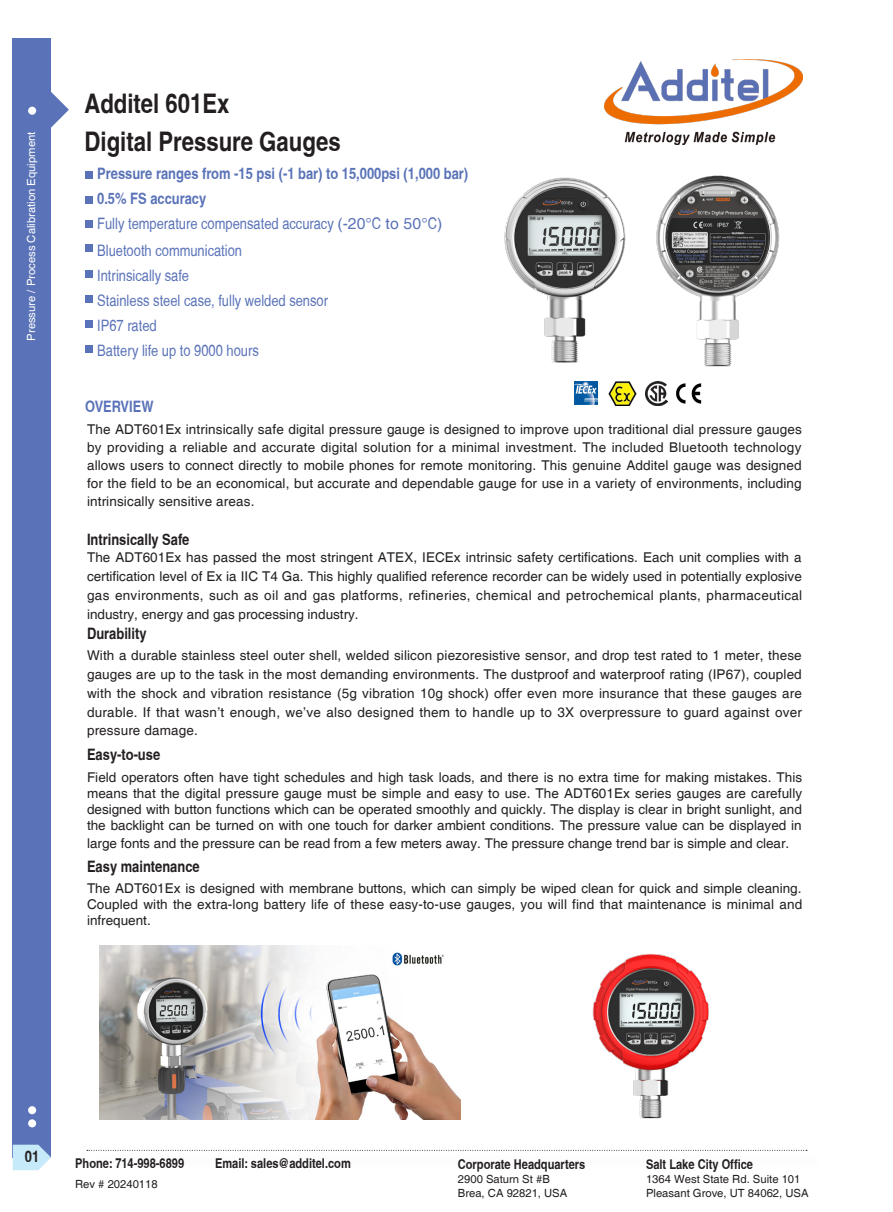
<style>
.page{position:relative;width:893px;height:1212px;background:#fff}
.page>*{position:absolute;margin:0;border:0;box-sizing:border-box;transform-origin:0 0}
.t1{font:700 condensed 27px "Helvetica";color:#231f20}
.t2{font:condensed 15.75px "Helvetica";color:#5a73b8}
.t3{font:700 condensed 15.75px "Helvetica";color:#5a73b8}
.t4{font:700 condensed 15.75px "Helvetica";color:#231f20}
.t5{font:13.5px/18px "Helvetica";letter-spacing:.01em;color:#231f20;text-align:justify}
.t6{font:700 condensed 13.5px "Helvetica";color:#231f20}
.t7{font:11.25px/13.5px "Helvetica";color:#231f20}
.t8{font:11.25px "Helvetica";color:#fff}
.s1{font-stretch:normal}
</style>
<div class="page">
<div style="left:13px;top:38px;width:38px;height:1119px;background:#5a73b8"></div>
<svg style="left:51px;top:92px;width:18px;height:36px"></svg>
<div style="left:28px;top:107px;width:8px;height:8px;background:#fff;border-radius:50%"></div>
<div style="left:28px;top:1119px;width:8px;height:8px;background:#fff;border-radius:50%"></div>
<div style="left:28px;top:1106px;width:8px;height:8px;background:#fff;border-radius:50%"></div>
<svg style="left:13px;top:1145px;width:38px;height:25px"></svg>
<svg style="left:87px;top:1150px;width:720px;height:1px"></svg>
<img style="left:604px;top:59px;width:199px;height:85px">
<div style="left:85px;top:171px;width:7px;height:7px;background:#5a73b8"></div>
<div style="left:85px;top:221px;width:7px;height:7px;background:#5a73b8"></div>
<div style="left:85px;top:245px;width:7px;height:7px;background:#5a73b8"></div>
<div style="left:85px;top:271px;width:7px;height:7px;background:#5a73b8"></div>
<div style="left:85px;top:320px;width:7px;height:7px;background:#5a73b8"></div>
<div style="left:85px;top:296px;width:7px;height:7px;background:#5a73b8"></div>
<div style="left:85px;top:345px;width:7px;height:7px;background:#5a73b8"></div>
<div style="left:85px;top:196px;width:7px;height:7px;background:#5a73b8"></div>
<img style="left:609px;top:381px;width:27px;height:24px">
<img style="left:676px;top:383px;width:26px;height:21px">
<img style="left:645px;top:381px;width:22px;height:24px">
<img style="left:574px;top:381px;width:23px;height:24px">
<img style="left:504px;top:177px;width:122px;height:186px">
<img style="left:656px;top:175px;width:124px;height:192px">
<img style="left:592px;top:953px;width:117px;height:166px">
<img style="left:99px;top:946px;width:362px;height:173px">
<p class="t8" style="left:25px;top:341px;width:210px;rotate:-90deg">Pressure / Process Calibration Equipment</p>
<p class="t1" style="left:85px;top:87px;width:147px">Additel 601Ex</p>
<p class="t1" style="left:85px;top:125px;width:258px">Digital Pressure Gauges</p>
<p class="t3" style="left:97px;top:164px;width:373px">Pressure ranges from -15 psi (-1 bar) to 15,000psi (1,000 bar)</p>
<p class="t3" style="left:97px;top:189px;width:111px">0.5% FS accuracy</p>
<p class="t2" style="left:97px;top:215px;width:347px">Fully temperature compensated accuracy <span class="s1">(-20°</span>C <span class="s1">to 50°</span>C<span class="s1">)</span></p>
<p class="t2" style="left:97px;top:241px;width:146px">Bluetooth communication</p>
<p class="t2" style="left:97px;top:266px;width:93px">Intrinsically safe</p>
<p class="t2" style="left:97px;top:291px;width:232px">Stainless steel case, fully welded sensor</p>
<p class="t2" style="left:97px;top:316px;width:61px">IP67 rated</p>
<p class="t2" style="left:97px;top:341px;width:163px">Battery life up to 9000 hours</p>
<p class="t3" style="left:85px;top:397px;width:70px">OVERVIEW</p>
<p class="t5" style="left:87px;top:421px;width:716px">The ADT601Ex intrinsically safe digital pressure gauge is designed to improve upon traditional dial pressure gauges by providing a reliable and accurate digital solution for a minimal investment. The included Bluetooth technology allows users to connect directly to mobile phones for remote monitoring. This genuine Additel gauge was designed for the field to be an economical, but accurate and dependable gauge for use in a variety of environments, including intrinsically sensitive areas.</p>
<p class="t4" style="left:87px;top:530px;width:104px">Intrinsically Safe</p>
<p class="t5" style="left:87px;top:548px;width:717px;line-height:19.2px">The ADT601Ex has passed the most stringent ATEX, IECEx intrinsic safety certifications. Each unit complies with a certification level of Ex ia IIC T4 Ga. This highly qualified reference recorder can be widely used in potentially explosive gas environments, such as oil and gas platforms, refineries, chemical and petrochemical plants, pharmaceutical industry, energy and gas processing industry.</p>
<p class="t4" style="left:87px;top:624px;width:61px">Durability</p>
<p class="t5" style="left:87px;top:647px;width:716px;line-height:18.8px">With a durable stainless steel outer shell, welded silicon piezoresistive sensor, and drop test rated to 1 meter, these gauges are up to the task in the most demanding environments. The dustproof and waterproof rating (IP67), coupled with the shock and vibration resistance (5g vibration 10g shock) offer even more insurance that these gauges are durable. If that wasn’t enough, we’ve also designed them to handle up to 3X overpressure to guard against over pressure damage.</p>
<p class="t4" style="left:87px;top:745px;width:75px">Easy-to-use</p>
<p class="t5" style="left:87px;top:769px;width:717px;line-height:16.5px">Field operators often have tight schedules and high task loads, and there is no extra time for making mistakes. This means that the digital pressure gauge must be simple and easy to use. The ADT601Ex series gauges are carefully designed with button functions which can be operated smoothly and quickly. The display is clear in bright sunlight, and the backlight can be turned on with one touch for darker ambient conditions. The pressure value can be displayed in large fonts and the pressure can be read from a few meters away. The pressure change trend bar is simple and clear.</p>
<p class="t4" style="left:87px;top:856px;width:114px">Easy maintenance</p>
<p class="t5" style="left:87px;top:880px;width:717px;line-height:16.2px">The ADT601Ex is designed with membrane buttons, which can simply be wiped clean for quick and simple cleaning.<br>Coupled with the extra-long battery life of these easy-to-use gauges, you will find that maintenance is minimal and infrequent.</p>
<p class="t4" style="left:25px;top:1147px;width:16px">01</p>
<p class="t6" style="left:75px;top:1155px;width:111px">Phone: 714-998-6899</p>
<p class="t6" style="left:215px;top:1155px;width:137px">Email: sales@additel.com</p>
<p class="t7" style="left:75px;top:1177px;width:84px">Rev # 20240118</p>
<p class="t6" style="left:458px;top:1156px;width:129px">Corporate Headquarters</p>
<p class="t7" style="left:458px;top:1173px;width:111px">2900 Saturn St #B<br>Brea, CA 92821, USA</p>
<p class="t6" style="left:646px;top:1156px;width:109px">Salt Lake City Office</p>
<p class="t7" style="left:646px;top:1173px;width:164px">1364 West State Rd. Suite 101<br>Pleasant Grove, UT 84062, USA</p>
</div>
